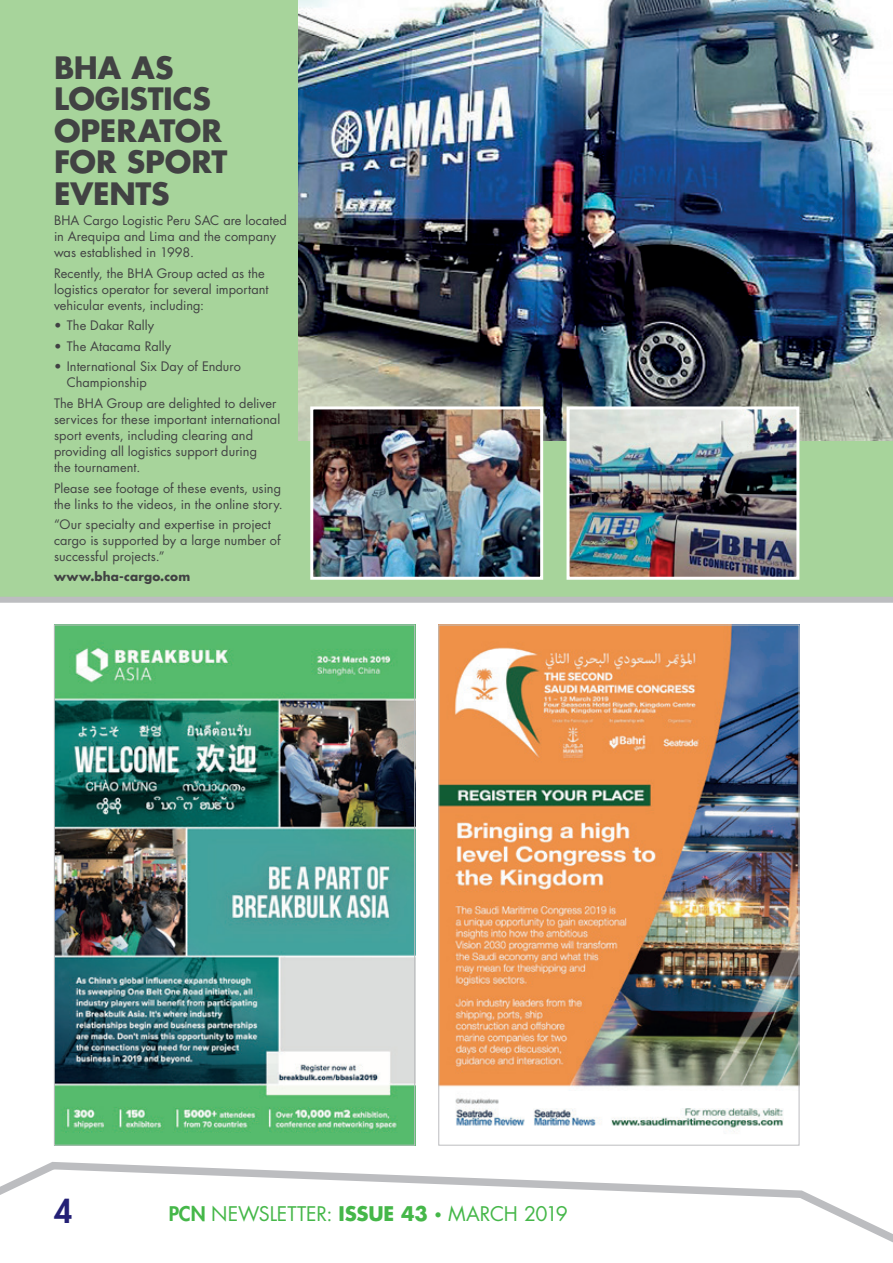
<style>
.page{position:relative;width:893px;height:1263px;background:#fff}
.page>*{position:absolute;margin:0;border:0;box-sizing:border-box;transform-origin:0 0}
.t1{font:800 31.65px "Futura Std";color:#242076}
.t2{font:700 30px/31.5px "Futura Std";letter-spacing:-.005em;color:#414243}
.t3{font:19.65px "Futura Std";letter-spacing:-.01em;color:#45b749}
.t4{font:12.75px/16.2px "Futura Std";letter-spacing:.005em;color:#414243}
.t5{font:700 12px "Futura Std";letter-spacing:.01em;color:#414243}
.s1{font-weight:800}
.s2{font-weight:700}
.s3{font-size:13.65px}
</style>
<div class="page">
<div style="left:0;top:0;width:893px;height:600px;background:#a7d49b"></div>
<hr style="left:892px;top:632px;width:1px;height:612px;background:#a7d49b">
<img style="left:299px;top:0;width:594px;height:440px">
<div style="left:0;top:597px;width:893px;height:6px;background:#bcbdc0"></div>
<img style="left:440px;top:627px;width:357px;height:505px">
<img style="left:56px;top:627px;width:357px;height:516px">
<img style="left:314px;top:410px;width:225px;height:166px">
<div style="left:310px;top:406px;width:233px;height:174px;border:3px solid #fff"></div>
<img style="left:571px;top:410px;width:224px;height:166px">
<div style="left:567px;top:406px;width:232px;height:174px;border:3px solid #fff"></div>
<svg style="left:0;top:1158px;width:893px;height:86px"></svg>
<h2 class="t2" style="left:54px;top:51px;width:175px">BHA AS<br>LOGISTICS<br>OPERATOR<br>FOR SPORT<br>EVENTS</h2>
<p class="t4" style="left:54px;top:212px;width:234px">BHA Cargo Logistic Peru SAC are located in Arequipa and Lima and the company was established in 1998.</p>
<p class="t4" style="left:54px;top:265px;width:216px">Recently, the BHA Group acted as the logistics operator for several important vehicular events, including:</p>
<p class="t4" style="left:54px;top:318px;width:102px">• The Dakar Rally</p>
<p class="t4" style="left:54px;top:338px;width:119px">• The Atacama Rally</p>
<p class="t4" style="left:67px;top:358px;width:176px;text-indent:-13px">• International Six Day of Enduro<br>Championship</p>
<p class="t4" style="left:54px;top:395px;width:228px">The BHA Group are delighted to deliver services for these important international sport events, including clearing and providing all logistics support during<br>the tournament.</p>
<p class="t4" style="left:54px;top:480px;width:230px">Please see footage of these events, using the links to the videos, in the online story.</p>
<p class="t4" style="left:54px;top:516px;width:228px">“Our specialty and expertise in project cargo is supported by a large number of successful projects.”</p>
<p class="t5" style="left:54px;top:568px;width:138px">www.bha-cargo.com</p>
<h1 class="t1" style="left:54px;top:1192px;width:20px">4</h1>
<h3 class="t3" style="left:169px;top:1201px;width:401px"><span class="s1">PCN</span> NEWSLETTER: <span class="s2">ISSUE 43</span> <span class="s3">•</span> MARCH 2019</h3>
</div>
